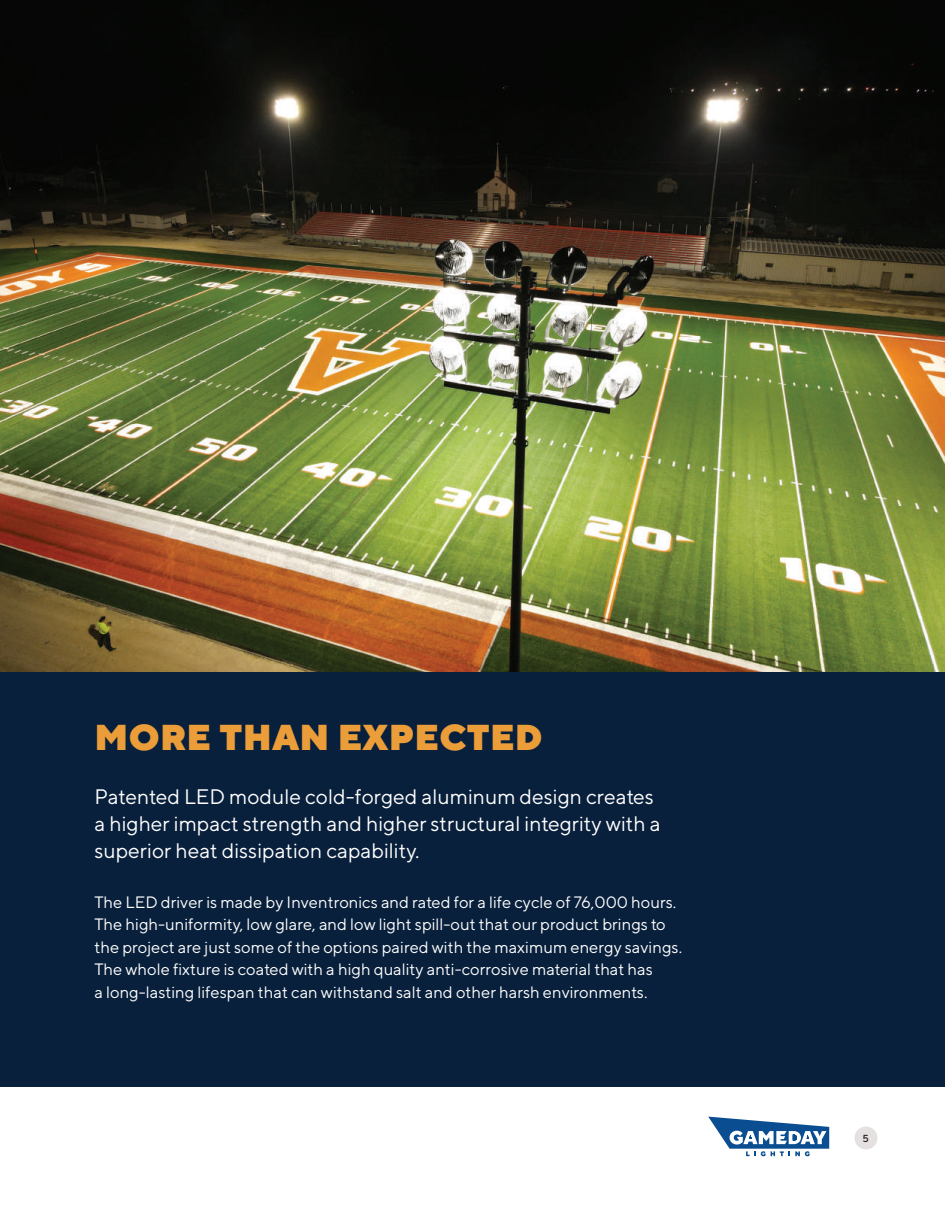
<style>
.page{position:relative;width:945px;height:1215px;background:#fff}
.page>*{position:absolute;margin:0;border:0;box-sizing:border-box;transform-origin:0 0}
.t1{font:900 36px "TT Norms";letter-spacing:.01em;color:#ea9d39}
.t2{font:21px/27px "TT Norms";color:#fff}
.t3{font:16.5px/22.5px "TT Norms";color:#fff}
.t4{font:500 10.2px "TT Norms";color:#231f20}
</style>
<div class="page">
<img style="left:0;top:0;width:945px;height:672px">
<div style="left:0;top:672px;width:945px;height:415px;background:#09203c"></div>
<div style="left:855px;top:1126px;width:22px;height:23px;background:#e5e1e1;border-radius:50%"></div>
<svg style="left:708px;top:1117px;width:121px;height:39px"></svg>
<h1 class="t1" style="left:94px;top:714px;width:450px">MORE THAN EXPECTED</h1>
<p class="t2" style="left:94px;top:783px;width:568px">Patented LED module cold-forged aluminum design creates a higher impact strength and higher structural integrity with a superior heat dissipation capability.</p>
<p class="t3" style="left:94px;top:890px;width:589px">The LED driver is made by Inventronics and rated for a life cycle of 76,000 hours.<br>The high-uniformity, low glare, and low light spill-out that our product brings to the project are just some of the options paired with the maximum energy savings.<br>The whole fixture is coated with a high quality anti-corrosive material that has<br>a long-lasting lifespan that can withstand salt and other harsh environments.</p>
<p class="t4" style="left:863px;top:1132px;width:8px">5</p>
</div>
